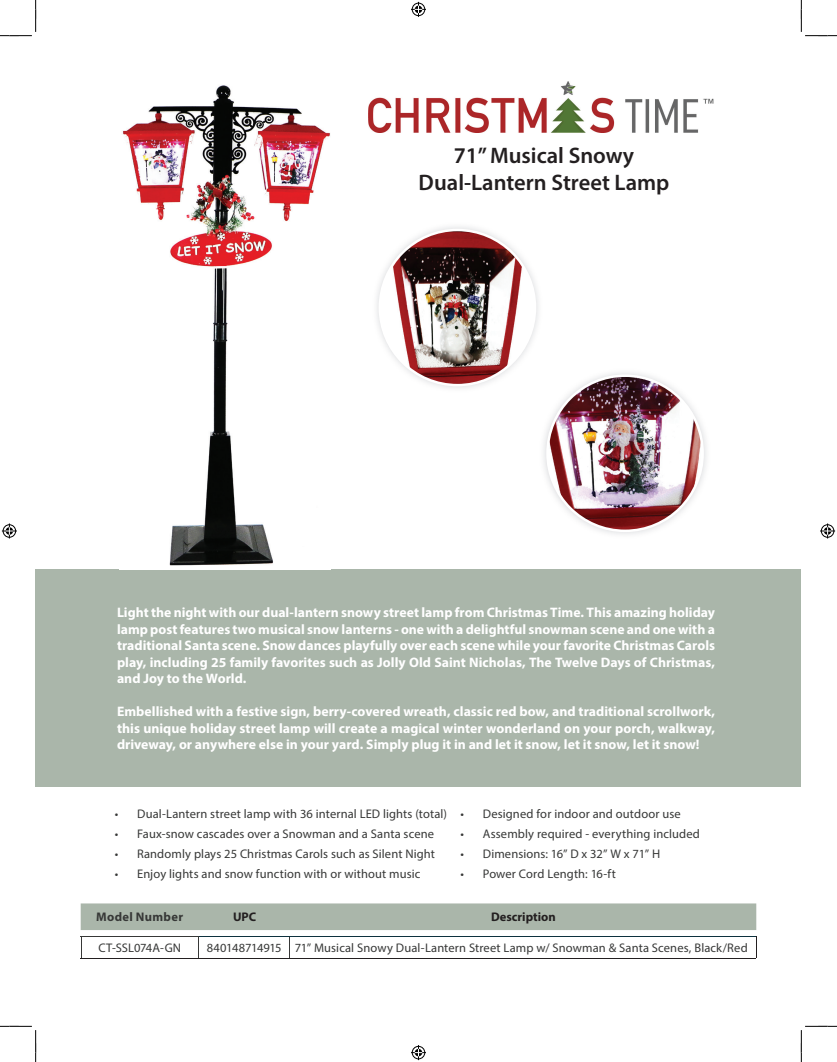
<style>
.page{position:relative;width:837px;height:1062px;background:#fff}
.page>*{position:absolute;margin:0;border:0;box-sizing:border-box;transform-origin:0 0}
.t1{font:600 22.5px/27.5px "Myriad Pro";color:#231f20;text-align:center}
.t2{font:700 13.75px/16.5px "Myriad Pro";color:#fff;text-align:justify}
.t3{font:12.5px "Myriad Pro";letter-spacing:.01em;color:#373837}
.t4{font:700 12.5px "Myriad Pro";color:#231f20}
.t5{font:700 12.5px "Myriad Pro";letter-spacing:.03em;color:#373837}
</style>
<div class="page">
<div style="left:36px;top:569px;width:765px;height:218px;background:#aab6aa"></div>
<img style="left:122px;top:85px;width:208px;height:481px">
<img style="left:378px;top:229px;width:158px;height:157px">
<img style="left:546px;top:374px;width:157px;height:158px">
<img style="left:368px;top:82px;width:346px;height:50px">
<svg style="left:198px;top:936px;width:1px;height:21px"></svg>
<svg style="left:289px;top:936px;width:1px;height:21px"></svg>
<hr style="left:81px;top:935px;width:118px;height:1px;background:#373837">
<svg style="left:81px;top:936px;width:1px;height:21px"></svg>
<hr style="left:199px;top:935px;width:90px;height:1px;background:#0e323f">
<hr style="left:289px;top:935px;width:467px;height:1px;background:#0e323f">
<hr style="left:81px;top:957px;width:118px;height:1px;background:#231f20">
<hr style="left:199px;top:957px;width:90px;height:1px;background:#231f20">
<hr style="left:289px;top:957px;width:467px;height:1px;background:#231f20">
<div style="left:81px;top:903px;width:675px;height:26px;background:#aab6aa"></div>
<svg style="left:0;top:0;width:36px;height:36px"></svg>
<svg style="left:0;top:1025px;width:36px;height:36px"></svg>
<svg style="left:800px;top:0;width:36px;height:36px"></svg>
<svg style="left:800px;top:1025px;width:36px;height:36px"></svg>
<svg style="left:411px;top:2px;width:15px;height:15px"></svg>
<svg style="left:411px;top:1045px;width:15px;height:14px"></svg>
<svg style="left:2px;top:523px;width:15px;height:15px"></svg>
<svg style="left:820px;top:523px;width:14px;height:15px"></svg>
<h1 class="t1" style="left:418px;top:141px;width:252px">71” Musical Snowy<br>Dual-Lantern Street Lamp</h1>
<p class="t2" style="left:117px;top:604px;width:599px">Light the night with our dual-lantern snowy street lamp from Christmas Time. This amazing holiday lamp post features two musical snow lanterns - one with a delightful snowman scene and one with a traditional Santa scene. Snow dances playfully over each scene while your favorite Christmas Carols play, including 25 family favorites such as Jolly Old Saint Nicholas, The Twelve Days of Christmas, and Joy to the World.</p>
<p class="t2" style="left:117px;top:703px;width:599px">Embellished with a festive sign, berry-covered wreath, classic red bow, and traditional scrollwork, this unique holiday street lamp will create a magical winter wonderland on your porch, walkway, driveway, or anywhere else in your yard. Simply plug it in and let it snow, let it snow, let it snow!</p>
<p class="t3" style="left:115px;top:806px;width:334px">• Dual-Lantern street lamp with 36 internal LED lights (total)</p>
<p class="t3" style="left:115px;top:826px;width:321px">• Faux-snow cascades over a Snowman and a Santa scene</p>
<p class="t3" style="left:115px;top:846px;width:322px">• Randomly plays 25 Christmas Carols such as Silent Night</p>
<p class="t3" style="left:115px;top:866px;width:307px">• Enjoy lights and snow function with or without music</p>
<p class="t3" style="left:460px;top:806px;width:222px">• Designed for indoor and outdoor use</p>
<p class="t3" style="left:460px;top:826px;width:241px">• Assembly required - everything included</p>
<p class="t3" style="left:460px;top:846px;width:201px">• Dimensions: 16” D x 32” W x 71” H</p>
<p class="t3" style="left:460px;top:866px;width:157px">• Power Cord Length: 16-ft</p>
<p class="t5" style="left:96px;top:908px;width:88px">Model Number</p>
<p class="t4" style="left:233px;top:908px;width:25px">UPC</p>
<p class="t4" style="left:491px;top:908px;width:66px">Description</p>
<p class="t3" style="left:98px;top:939px;width:84px">CT-SSL074A-GN</p>
<p class="t3" style="left:207px;top:939px;width:542px">840148714915 71” Musical Snowy Dual-Lantern Street Lamp w/ Snowman &amp; Santa Scenes, Black/Red</p>
</div>
